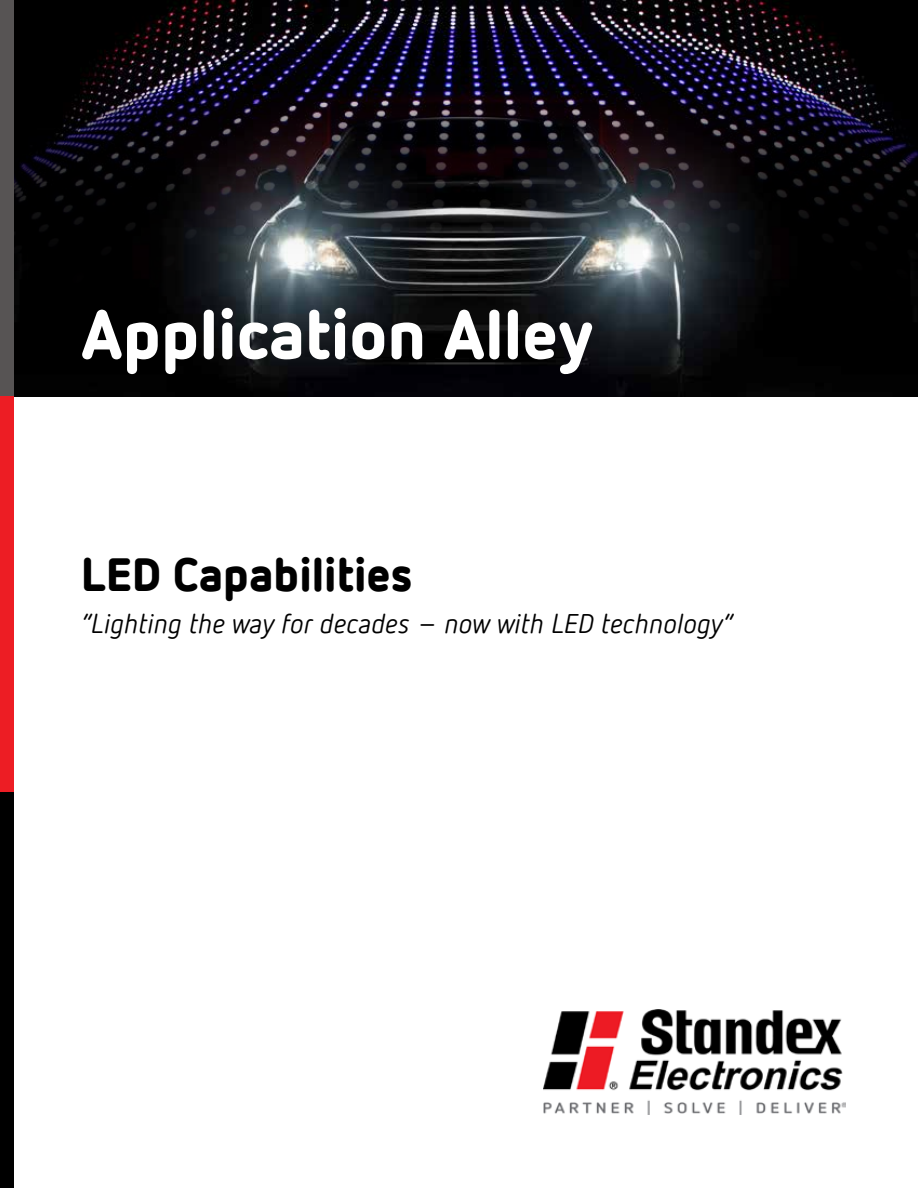
<style>
.page{position:relative;width:918px;height:1188px;background:#fff}
.page>*{position:absolute;margin:0;border:0;box-sizing:border-box;transform-origin:0 0}
.t1{font:900 69px "Netto Offc";color:#fff}
.t2{font:900 46.5px "Netto Offc";color:#000}
.t3{font:italic 27px "Netto Offc";color:#000}
</style>
<div class="page">
<img style="left:14px;top:0;width:904px;height:91px">
<img style="left:14px;top:91px;width:904px;height:305px">
<img style="left:543px;top:1009px;width:303px;height:105px">
<div style="left:0;top:396px;width:14px;height:396px;background:#ed1d24"></div>
<div style="left:0;top:792px;width:14px;height:396px;background:#000"></div>
<div style="left:0;top:0;width:14px;height:396px;background:#575454"></div>
<h1 class="t1" style="left:81px;top:289px;width:514px">Application Alley</h1>
<h2 class="t2" style="left:81px;top:545px;width:333px">LED Capabilities</h2>
<p class="t3" style="left:81px;top:607px;width:654px">“Lighting the way for decades – now with LED technology”</p>
</div>
